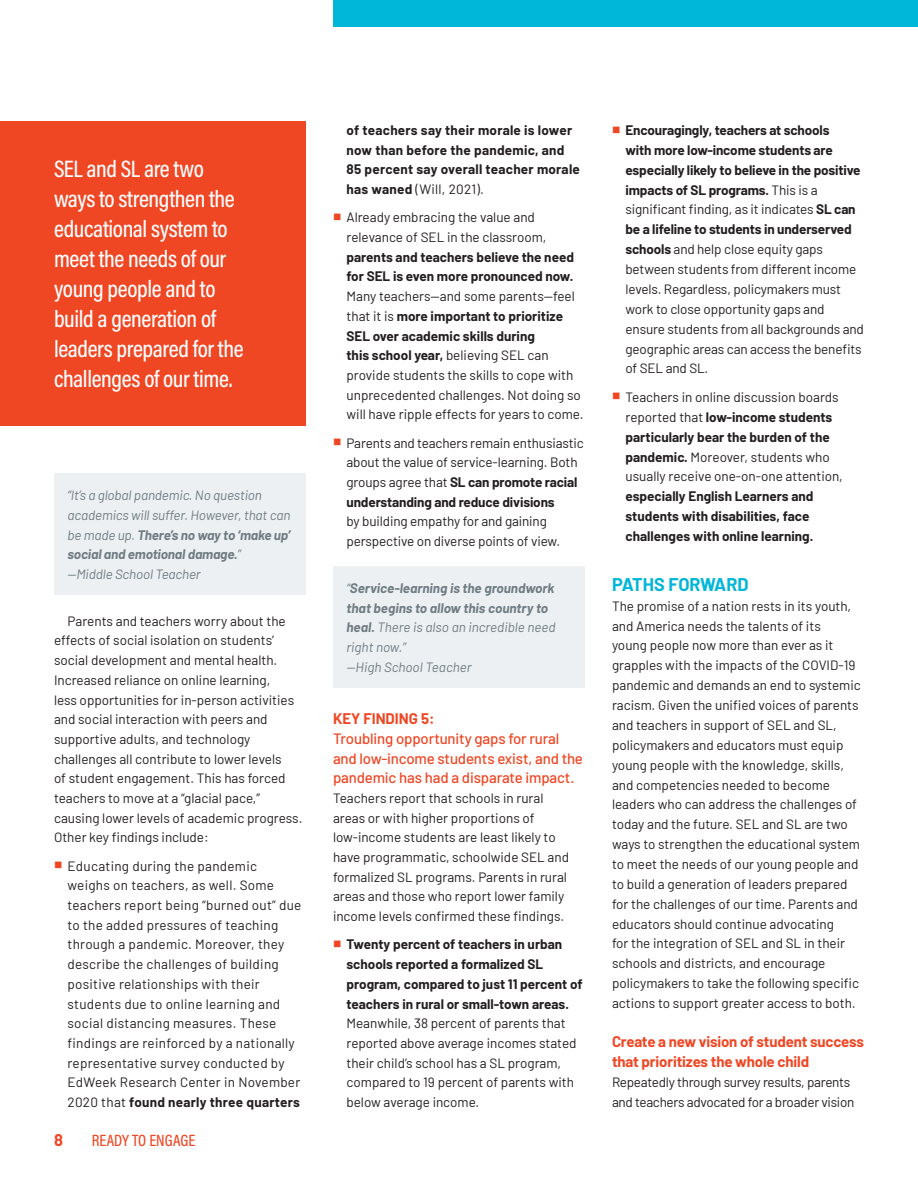
<style>
.page{position:relative;width:918px;height:1188px;background:#fff}
.page>*{position:absolute;margin:0;border:0;box-sizing:border-box;transform-origin:0 0}
.PQ{font:24px/30px "Acumin Variable Concept";letter-spacing:-.015em;color:#fff}
._1{font:700 18px "Barlow";color:#00b6d9}
.t1{font:16.5px "Acumin Variable Concept";color:#ef4724}
.t2{font:700 16.5px "Barlow";color:#ef4724}
._3-Key_Finding{font:500 15px/19.6px "Barlow";letter-spacing:-.01em;color:#ef4724}
._3{font:700 15px/19.8px "Barlow";letter-spacing:-.01em;color:#ef4724}
.T-1{font:13.5px/19.8px "Barlow";color:#231f20}
.T{font:13.5px/19.6px "Barlow";color:#231f20}
.T-1-2{font:13.5px/19.6px "Barlow";letter-spacing:.02em;color:#231f20}
.t3{font:700 13.5px/19.8px "Barlow";color:#231f20}
.T-Quote{font:italic 13.5px/19.6px "Barlow";letter-spacing:-.01em;color:#6f7c83}
.T-Quote-2{font:italic 700 13.5px/19.6px "Barlow";color:#6f7c83}
.t4{font:700 13.5px/19.6px "Barlow";letter-spacing:.02em;color:#231f20}
.T-1-3{font:13.5px/19.8px "Barlow";letter-spacing:-.02em;color:#231f20}
.s1{font-weight:700}
.s2{font-weight:400}
</style>
<div class="page">
<div style="left:54px;top:473px;width:252px;height:122px;background:#edf0f2"></div>
<div style="left:333px;top:566px;width:252px;height:122px;background:#edf0f2"></div>
<div style="left:0;top:122px;width:306px;height:304px;background:#ef4724"></div>
<div style="left:333px;top:0;width:585px;height:27px;background:#00b6d9"></div>
<p class="PQ" style="left:54px;top:153px;width:191px">SEL and SL are two ways to strengthen the educational system to meet the needs of our young people and to build a generation of leaders prepared for the challenges of our time.</p>
<p class="T-Quote" style="left:68px;top:485px;width:225px">“It’s a global pandemic. No question academics will suffer. However, that can be made up. <span class="s1">There’s no way to ‘make up’ social and emotional damage.</span>”<br>—Middle School Teacher</p>
<p class="T" style="left:54px;top:610px;width:250px;text-indent:14px">Parents and teachers worry about the effects of social isolation on students’ social development and mental health.<br>Increased reliance on online learning,<br>less opportunities for in-person activities and social interaction with peers and supportive adults, and technology challenges all contribute to lower levels<br>of student engagement. This has forced teachers to move at a “glacial pace,” causing lower levels of academic progress.<br>Other key findings include:</p>
<p class="T-1-2" style="left:68px;top:855px;width:235px">Educating during the pandemic weighs on teachers, as well. Some teachers report being “burned out” due to the added pressures of teaching through a pandemic. Moreover, they describe the challenges of building positive relationships with their students due to online learning and social distancing measures. These findings are reinforced by a nationally representative survey conducted by EdWeek Research Center in November 2020 that <span class="s1">found nearly three quarters</span></p>
<p class="t2" style="left:54px;top:1127px;width:10px">8</p>
<p class="t1" style="left:92px;top:1129px;width:105px">READY TO ENGAGE</p>
<p class="t4" style="left:346px;top:119px;width:235px">of teachers say their morale is lower now than before the pandemic, and<br>85 percent say overall teacher morale has waned <span class="s2">(Will, 2021).</span></p>
<p class="T-1" style="left:346px;top:207px;width:239px">Already embracing the value and relevance of SEL in the classroom, <span class="s1">parents and teachers believe the need for SEL is even more pronounced now.<br></span>Many teachers—and some parents—feel that it is <span class="s1">more important to prioritize SEL over academic skills during<br>this school year,</span> believing SEL can provide students the skills to cope with unprecedented challenges. Not doing so will have ripple effects for years to come.</p>
<p class="T-1" style="left:346px;top:432px;width:239px">Parents and teachers remain enthusiastic about the value of service-learning. Both groups agree that <span class="s1">SL can promote racial understanding and reduce divisions<br></span>by building empathy for and gaining perspective on diverse points of view.</p>
<p class="T-Quote-2" style="left:346px;top:577px;width:211px"><span class="s2">“</span>Service-learning is the groundwork that begins to allow this country to heal. <span class="s2">There is also an incredible need right now.”<br>—High School Teacher</span></p>
<p class="_3-Key_Finding" style="left:333px;top:708px;width:251px"><span class="s1">KEY FINDING 5:<br></span>Troubling opportunity gaps for rural and low-income students exist, and the pandemic has had a disparate impact.</p>
<p class="T-1" style="left:333px;top:787px;width:238px">Teachers report that schools in rural areas or with higher proportions of low-income students are least likely to have programmatic, schoolwide SEL and formalized SL programs. Parents in rural areas and those who report lower family income levels confirmed these findings.</p>
<p class="T-1" style="left:346px;top:934px;width:238px"><span class="s1">Twenty percent of teachers in urban schools reported a formalized SL program, compared to just 11 percent of teachers in rural or small-town areas.<br></span>Meanwhile, 38 percent of parents that reported above average incomes stated their child’s school has a SL program, compared to 19 percent of parents with below average income.</p>
<p class="T-1" style="left:626px;top:119px;width:240px"><span class="s1">Encouragingly, teachers at schools<br>with more low-income students are especially likely to believe in the positive impacts of SL programs.</span> This is a significant finding, as it indicates <span class="s1">SL can be a lifeline to students in underserved schools</span> and help close equity gaps between students from different income levels. Regardless, policymakers must work to close opportunity gaps and ensure students from all backgrounds and geographic areas can access the benefits of SEL and SL.</p>
<p class="t3" style="left:626px;top:386px;width:219px"><span class="s2">Teachers in online discussion boards reported that</span> low-income students particularly bear the burden of the pandemic. <span class="s2">Moreover, students who usually receive one-on-one attention, </span>especially English Learners and students with disabilities, face challenges with online learning.</p>
<p class="_1" style="left:612px;top:571px;width:138px">PATHS FORWARD</p>
<p class="T-1" style="left:612px;top:595px;width:250px">The promise of a nation rests in its youth, and America needs the talents of its<br>young people now more than ever as it grapples with the impacts of the COVID-19 pandemic and demands an end to systemic racism. Given the unified voices of parents and teachers in support of SEL and SL, policymakers and educators must equip young people with the knowledge, skills, and competencies needed to become leaders who can address the challenges of today and the future. SEL and SL are two ways to strengthen the educational system to meet the needs of our young people and to build a generation of leaders prepared for the challenges of our time. Parents and educators should continue advocating<br>for the integration of SEL and SL in their schools and districts, and encourage policymakers to take the following specific actions to support greater access to both.</p>
<p class="_3" style="left:612px;top:1031px;width:253px">Create a new vision of student success that prioritizes the whole child</p>
<p class="T-1-3" style="left:612px;top:1071px;width:244px">Repeatedly through survey results, parents and teachers advocated for a broader vision</p>
</div>
